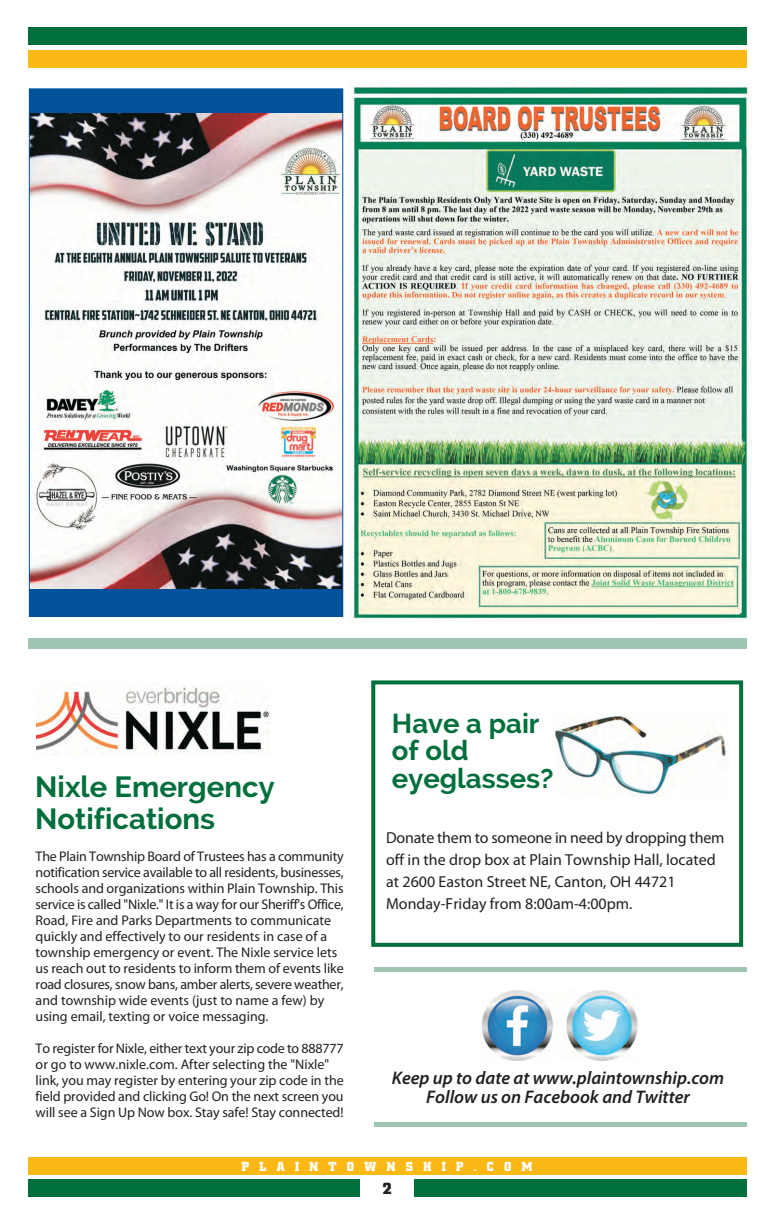
<style>
.page{position:relative;width:774px;height:1224px;background:#fff}
.page>*{position:absolute;margin:0;border:0;box-sizing:border-box;transform-origin:0 0}
.t1{font:700 29.3px/31.8px "Raleway";color:#006f3c}
.t2{font:700 27.5px/27.5px "Raleway";color:#006f3c}
.t3{font:italic 600 18.3px/18.3px "Myriad Pro";color:#231f20;text-align:center}
.t4{font:700 16px "City";color:#231f20}
.t5{font:15.9px/22px "Myriad Pro";color:#231f20}
.t6{font:14px/16px "Myriad Pro";letter-spacing:-.005em;color:#231f20}
.t7{font:700 13px "City";letter-spacing:.8em;color:#fff}
</style>
<div class="page">
<div style="left:28px;top:1157px;width:719px;height:18px;background:#fcb814"></div>
<div style="left:28px;top:1179px;width:719px;height:18px;background:#006f3c"></div>
<div style="left:360px;top:1177px;width:54px;height:26px;background:#fff"></div>
<div style="left:28px;top:50px;width:719px;height:18px;background:#fcb814"></div>
<div style="left:28px;top:27px;width:719px;height:18px;background:#006f3c"></div>
<img style="left:350px;top:84px;width:401px;height:538px">
<div style="left:29px;top:89px;width:314px;height:527px;background:#01529a"></div>
<img style="left:31px;top:114px;width:310px;height:474px">
<div style="left:29px;top:88px;width:314px;height:529px;border:1px solid #01529a"></div>
<div style="left:28px;top:638px;width:719px;height:11px;background:#9ec5b1"></div>
<img style="left:36px;top:685px;width:234px;height:70px">
<img style="left:553px;top:715px;width:174px;height:82px">
<div style="left:371px;top:680px;width:372px;height:267px;border:4px solid #006f3c"></div>
<img style="left:482px;top:990px;width:156px;height:71px">
<div style="left:374px;top:967px;width:373px;height:5px;background:#9ec5b1"></div>
<div style="left:374px;top:1122px;width:373px;height:5px;background:#9ec5b1"></div>
<h1 class="t1" style="left:35px;top:771px;width:241px">Nixle Emergency<br>Notifications</h1>
<p class="t6" style="left:36px;top:850px;width:310px">The Plain Township Board of Trustees has a community notification service available to all residents, businesses, schools and organizations within Plain Township. This service is called "Nixle." It is a way for our Sheriff's Office, Road, Fire and Parks Departments to communicate quickly and effectively to our residents in case of a township emergency or event. The Nixle service lets us reach out to residents to inform them of events like road closures, snow bans, amber alerts, severe weather, and township wide events (just to name a few) by using email, texting or voice messaging.</p>
<p class="t6" style="left:36px;top:1042px;width:310px">To register for Nixle, either text your zip code to 888777 or go to www.nixle.com. After selecting the "Nixle" link, you may register by entering your zip code in the field provided and clicking Go! On the next screen you will see a Sign Up Now box. Stay safe! Stay connected!</p>
<h2 class="t2" style="left:392px;top:709px;width:163px">Have a pair of old eyeglasses?</h2>
<p class="t5" style="left:386px;top:828px;width:340px">Donate them to someone in need by dropping them off in the drop box at Plain Township Hall, located at 2600 Easton Street NE, Canton, OH 44721<br>Monday-Friday from 8:00am-4:00pm.</p>
<h3 class="t3" style="left:392px;top:1070px;width:334px">Keep up to date at www.plaintownship.com<br>Follow us on Facebook and Twitter</h3>
<p class="t7" style="left:242px;top:1161px;width:292px">PLAINTOWNSHIP.COM</p>
<p class="t4" style="left:382px;top:1182px;width:11px">2</p>
</div>
